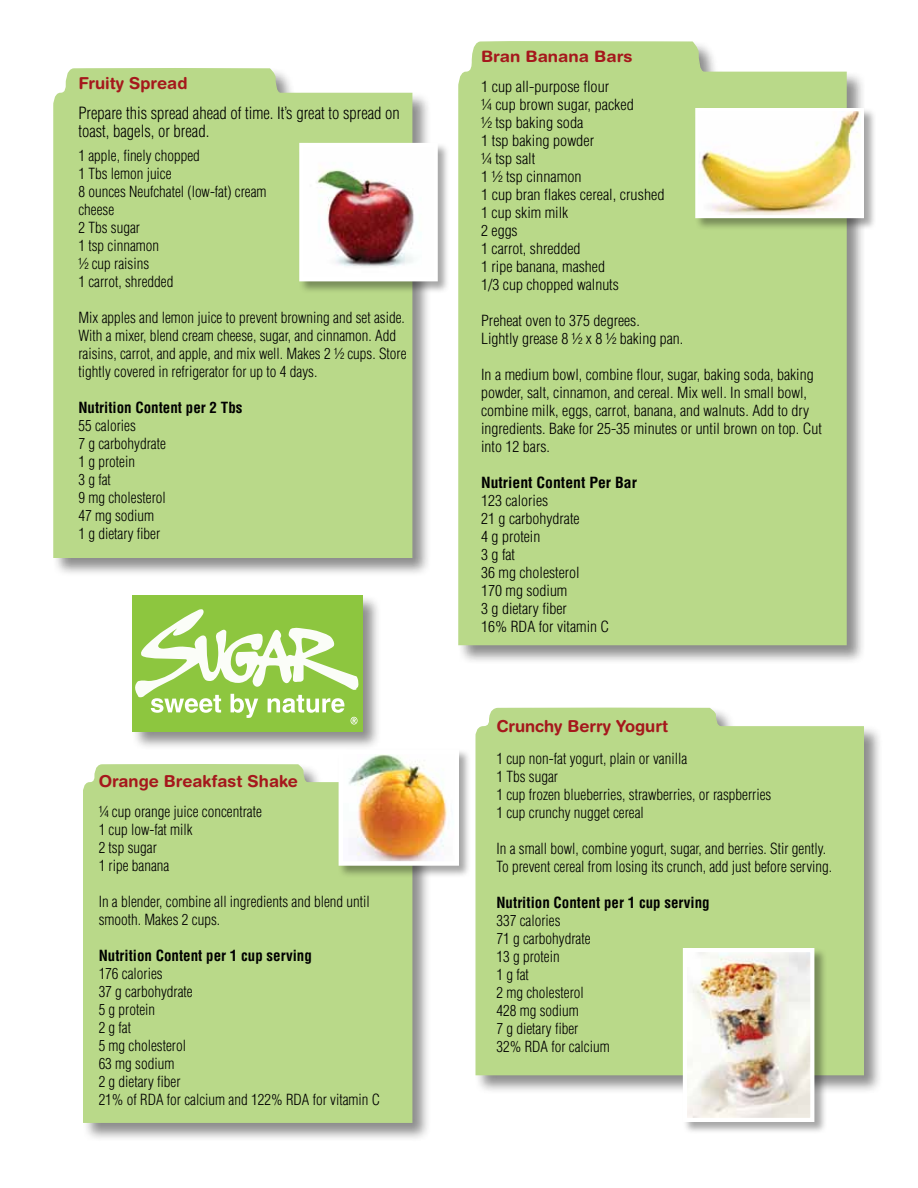
<style>
.page{position:relative;width:918px;height:1188px;background:#fff}
.page>*{position:absolute;margin:0;border:0;box-sizing:border-box;transform-origin:0 0}
.t1{font:300 condensed 16.5px/18.1px "Helvetica";color:#000}
.t2{font:700 16.5px "Helvetica Rounded";color:#a5181c}
.t3{font:700 15.75px "Helvetica Rounded";color:#a5181c;scale:1.07 1}
.t4{font:300 condensed 15px/18px "Helvetica";color:#000}
.t5{font:300 condensed 15px/18px "Helvetica";color:#000;scale:1.05 1}
.t6{font:300 condensed 15px/18px "Helvetica";color:#000;scale:1.07 1}
.t7{font:700 condensed 15px "Helvetica";color:#000}
.t8{font:700 condensed 15px "Helvetica";color:#000;scale:1.05 1}
</style>
<div class="page">
<div style="left:52px;top:66px;width:379px;height:511px;background:#000;opacity:.45"></div>
<div style="left:52px;top:67px;width:361px;height:492px;background:#b9d989"></div>
<div style="left:457px;top:39px;width:408px;height:625px;background:#000;opacity:.45"></div>
<div style="left:458px;top:40px;width:390px;height:606px;background:#b9d989"></div>
<div style="left:81px;top:762px;width:350px;height:379px;background:#000;opacity:.45"></div>
<div style="left:82px;top:763px;width:331px;height:361px;background:#b9d989"></div>
<div style="left:474px;top:706px;width:409px;height:388px;background:#000;opacity:.45"></div>
<div style="left:475px;top:707px;width:390px;height:369px;background:#b9d989"></div>
<div style="left:131px;top:594px;width:251px;height:156px;background:#000;opacity:.45"></div>
<div style="left:133px;top:595px;width:230px;height:136px;background:#8dc63f"></div>
<svg style="left:135px;top:609px;width:224px;height:116px"></svg>
<div style="left:682px;top:947px;width:145px;height:187px;background:#000;opacity:.35"></div>
<img style="left:688px;top:953px;width:121px;height:164px">
<div style="left:683px;top:948px;width:131px;height:174px;border:4px solid #fff"></div>
<div style="left:298px;top:142px;width:152px;height:151px;background:#000;opacity:.35"></div>
<img style="left:304px;top:148px;width:129px;height:128px">
<div style="left:299px;top:143px;width:139px;height:138px;border:4px solid #fff"></div>
<div style="left:694px;top:107px;width:182px;height:123px;background:#000;opacity:.35"></div>
<img style="left:699px;top:112px;width:161px;height:102px">
<div style="left:338px;top:749px;width:133px;height:129px;background:#000;opacity:.35"></div>
<img style="left:344px;top:755px;width:110px;height:106px">
<p class="t2" style="left:78px;top:73px;width:111px">Fruity Spread</p>
<p class="t1" style="left:78px;top:104px;width:323px">Prepare this spread ahead of time. It’s great to spread on toast, bagels, or bread.</p>
<p class="t4" style="left:78px;top:147px;width:190px">1 apple, finely chopped<br>1 Tbs lemon juice<br>8 ounces Neufchatel (low-fat) cream cheese<br>2 Tbs sugar<br>1 tsp cinnamon<br>½ cup raisins<br>1 carrot, shredded</p>
<p class="t4" style="left:78px;top:309px;width:330px">Mix apples and lemon juice to prevent browning and set aside.<br>With a mixer, blend cream cheese, sugar, and cinnamon. Add raisins, carrot, and apple, and mix well. Makes 2 ½ cups. Store tightly covered in refrigerator for up to 4 days.</p>
<p class="t7" style="left:78px;top:399px;width:166px">Nutrition Content per 2 Tbs</p>
<p class="t4" style="left:78px;top:417px;width:89px">55 calories<br>7 g carbohydrate<br>1 g protein<br>3 g fat<br>9 mg cholesterol<br>47 mg sodium<br>1 g dietary fiber</p>
<p class="t2" style="left:99px;top:771px;width:201px">Orange Breakfast Shake</p>
<p class="t4" style="left:99px;top:802px;width:165px">¼ cup orange juice concentrate<br>1 cup low-fat milk<br>2 tsp sugar<br>1 ripe banana</p>
<p class="t4" style="left:99px;top:892px;width:273px">In a blender, combine all ingredients and blend until smooth. Makes 2 cups.</p>
<p class="t7" style="left:99px;top:946px;width:215px">Nutrition Content per 1 cup serving</p>
<p class="t4" style="left:99px;top:964px;width:283px">176 calories<br>37 g carbohydrate<br>5 g protein<br>2 g fat<br>5 mg cholesterol<br>63 mg sodium<br>2 g dietary fiber<br>21% of RDA for calcium and 122% RDA for vitamin C</p>
<p class="t3" style="left:481px;top:47px;width:143px">Bran Banana Bars</p>
<p class="t6" style="left:481px;top:77px;width:173px">1 cup all-purpose flour<br>¼ cup brown sugar, packed<br>½ tsp baking soda<br>1 tsp baking powder<br>¼ tsp salt<br>1 ½ tsp cinnamon<br>1 cup bran flakes cereal, crushed<br>1 cup skim milk<br>2 eggs<br>1 carrot, shredded<br>1 ripe banana, mashed<br>1/3 cup chopped walnuts</p>
<p class="t5" style="left:481px;top:311px;width:194px">Preheat oven to 375 degrees.<br>Lightly grease 8 ½ x 8 ½ baking pan.</p>
<p class="t5" style="left:481px;top:365px;width:326px">In a medium bowl, combine flour, sugar, baking soda, baking powder, salt, cinnamon, and cereal. Mix well. In small bowl, combine milk, eggs, carrot, banana, and walnuts. Add to dry ingredients. Bake for 25-35 minutes or until brown on top. Cut into 12 bars.</p>
<p class="t8" style="left:481px;top:473px;width:150px">Nutrient Content Per Bar</p>
<p class="t5" style="left:481px;top:491px;width:124px">123 calories<br>21 g carbohydrate<br>4 g protein<br>3 g fat<br>36 mg cholesterol<br>170 mg sodium<br>3 g dietary fiber<br>16% RDA for vitamin C</p>
<p class="t2" style="left:496px;top:717px;width:173px">Crunchy Berry Yogurt</p>
<p class="t4" style="left:496px;top:749px;width:276px">1 cup non-fat yogurt, plain or vanilla<br>1 Tbs sugar<br>1 cup frozen blueberries, strawberries, or raspberries 1 cup crunchy nugget cereal</p>
<p class="t4" style="left:496px;top:839px;width:337px">In a small bowl, combine yogurt, sugar, and berries. Stir gently.<br>To prevent cereal from losing its crunch, add just before serving.</p>
<p class="t7" style="left:496px;top:893px;width:215px">Nutrition Content per 1 cup serving</p>
<p class="t4" style="left:496px;top:911px;width:115px">337 calories<br>71 g carbohydrate<br>13 g protein<br>1 g fat<br>2 mg cholesterol<br>428 mg sodium<br>7 g dietary fiber<br>32% RDA for calcium</p>
</div>
